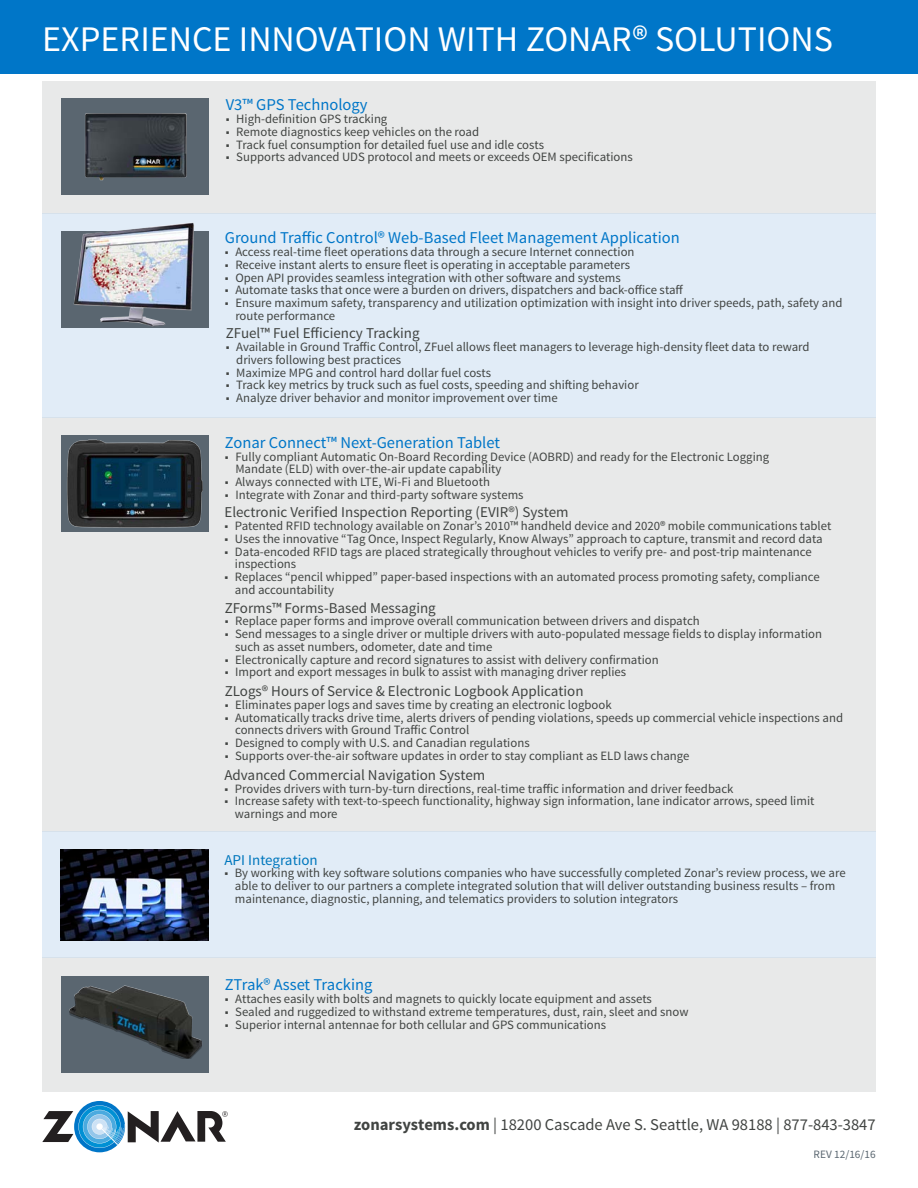
<style>
.page{position:relative;width:918px;height:1188px;background:#fff}
.page>*{position:absolute;margin:0;border:0;box-sizing:border-box;transform-origin:0 0}
.t1{font:36px "Source Sans Pro";color:#fff}
.Sub-head{font:16.5px "Source Sans Pro";color:#0076c8}
.t2{font:16.5px "Source Sans Pro";color:#414442}
.Sub-head-2{font:15px "Source Sans Pro";color:#414442}
.Sub-head-3{font:15px "Source Sans Pro";color:#0077bd}
.t3{font:12.75px/12.8px "Source Sans Pro";color:#414442}
.t4{font:11.25px "Source Sans Pro";color:#5a6670}
.s1{font-weight:700}
</style>
<div class="page">
<div style="left:0;top:0;width:918px;height:73px;background:#0076c8"></div>
<div style="left:42px;top:81px;width:834px;height:132px;background:#e8e9e9"></div>
<div style="left:42px;top:417px;width:834px;height:414px;background:#e8e9e9"></div>
<div style="left:42px;top:213px;width:834px;height:205px;background:#e1ecf7"></div>
<div style="left:61px;top:98px;width:148px;height:97px;background:#5a6670"></div>
<div style="left:61px;top:231px;width:148px;height:97px;background:#5a6670"></div>
<img style="left:73px;top:222px;width:121px;height:104px">
<div style="left:42px;top:958px;width:834px;height:134px;background:#e8e9e9"></div>
<div style="left:61px;top:976px;width:148px;height:97px;background:#5a6670"></div>
<img style="left:69px;top:985px;width:133px;height:73px">
<img style="left:85px;top:113px;width:102px;height:67px">
<div style="left:42px;top:831px;width:834px;height:127px;background:#e1ecf7"></div>
<img style="left:60px;top:849px;width:148px;height:92px">
<img style="left:63px;top:435px;width:146px;height:97px">
<svg style="left:42px;top:1101px;width:186px;height:51px"></svg>
<p class="t1" style="left:42px;top:17px;width:792px">EXPERIENCE INNOVATION WITH ZONAR® SOLUTIONS</p>
<p class="Sub-head" style="left:226px;top:95px;width:143px">V3™ GPS Technology</p>
<p class="t3" style="left:226px;top:113px;width:163px">■ High-definition GPS tracking</p>
<p class="t3" style="left:226px;top:125px;width:255px">■ Remote diagnostics keep vehicles on the road</p>
<p class="t3" style="left:226px;top:138px;width:320px">■ Track fuel consumption for detailed fuel use and idle costs</p>
<p class="t3" style="left:226px;top:151px;width:409px">■ Supports advanced UDS protocol and meets or exceeds OEM specifications</p>
<p class="Sub-head" style="left:225px;top:228px;width:457px">Ground Traffic Control® Web-Based Fleet Management Application</p>
<p class="t3" style="left:225px;top:246px;width:411px">■ Access real-time fleet operations data through a secure Internet connection</p>
<p class="t3" style="left:225px;top:258px;width:407px">■ Receive instant alerts to ensure fleet is operating in acceptable parameters</p>
<p class="t3" style="left:225px;top:271px;width:398px">■ Open API provides seamless integration with other software and systems</p>
<p class="t3" style="left:225px;top:284px;width:460px">■ Automate tasks that once were a burden on drivers, dispatchers and back-office staff</p>
<p class="t3" style="left:235px;top:297px;width:609px;text-indent:-11px">■ Ensure maximum safety, transparency and utilization optimization with insight into driver speeds, path, safety and route performance</p>
<p class="Sub-head-2" style="left:226px;top:324px;width:195px">ZFuel™ Fuel Efficiency Tracking</p>
<p class="t3" style="left:236px;top:341px;width:575px;text-indent:-11px">■ Available in Ground Traffic Control, ZFuel allows fleet managers to leverage high-density fleet data to reward drivers following best practices</p>
<p class="t3" style="left:226px;top:366px;width:267px">■ Maximize MPG and control hard dollar fuel costs</p>
<p class="t3" style="left:226px;top:379px;width:414px">■ Track key metrics by truck such as fuel costs, speeding and shifting behavior</p>
<p class="t3" style="left:226px;top:392px;width:333px">■ Analyze driver behavior and monitor improvement over time</p>
<p class="Sub-head" style="left:225px;top:432px;width:277px">Zonar Connect™ Next-Generation Tablet</p>
<p class="t3" style="left:235px;top:450px;width:535px;text-indent:-11px">■ Fully compliant Automatic On-Board Recording Device (AOBRD) and ready for the Electronic Logging<br>Mandate (ELD) with over-the-air update capability</p>
<p class="t3" style="left:225px;top:476px;width:267px">■ Always connected with LTE, Wi-Fi and Bluetooth</p>
<p class="t3" style="left:225px;top:489px;width:300px">■ Integrate with Zonar and third-party software systems</p>
<p class="Sub-head-2" style="left:224px;top:503px;width:346px">Electronic Verified Inspection Reporting (EVIR®) System</p>
<p class="t3" style="left:224px;top:520px;width:608px">■ Patented RFID technology available on Zonar’s 2010™ handheld device and 2020® mobile communications tablet</p>
<p class="t3" style="left:224px;top:533px;width:600px">■ Uses the innovative “Tag Once, Inspect Regularly, Know Always” approach to capture, transmit and record data</p>
<p class="t3" style="left:235px;top:545px;width:578px;text-indent:-11px">■ Data-encoded RFID tags are placed strategically throughout vehicles to verify pre- and post-trip maintenance inspections</p>
<p class="t3" style="left:235px;top:571px;width:586px;text-indent:-11px">■ Replaces “pencil whipped” paper-based inspections with an automated process promoting safety, compliance and accountability</p>
<p class="Sub-head-2" style="left:225px;top:598px;width:213px">ZForms™ Forms-Based Messaging</p>
<p class="t3" style="left:225px;top:615px;width:477px">■ Replace paper forms and improve overall communication between drivers and dispatch</p>
<p class="t3" style="left:235px;top:628px;width:588px;text-indent:-11px">■ Send messages to a single driver or multiple drivers with auto-populated message fields to display information such as asset numbers, odometer, date and time</p>
<p class="t3" style="left:225px;top:653px;width:436px">■ Electronically capture and record signatures to assist with delivery confirmation</p>
<p class="t3" style="left:225px;top:666px;width:403px">■ Import and export messages in bulk to assist with managing driver replies</p>
<p class="Sub-head-2" style="left:225px;top:682px;width:360px">ZLogs® Hours of Service &amp; Electronic Logbook Application</p>
<p class="t3" style="left:225px;top:699px;width:389px">■ Eliminates paper logs and saves time by creating an electronic logbook</p>
<p class="t3" style="left:235px;top:711px;width:609px;text-indent:-11px">■ Automatically tracks drive time, alerts drivers of pending violations, speeds up commercial vehicle inspections and connects drivers with Ground Traffic Control</p>
<p class="t3" style="left:225px;top:737px;width:307px">■ Designed to comply with U.S. and Canadian regulations</p>
<p class="t3" style="left:225px;top:750px;width:466px">■ Supports over-the-air software updates in order to stay compliant as ELD laws change</p>
<p class="Sub-head-2" style="left:224px;top:766px;width:262px">Advanced Commercial Navigation System</p>
<p class="t3" style="left:224px;top:782px;width:511px">■ Provides drivers with turn-by-turn directions, real-time traffic information and driver feedback</p>
<p class="t3" style="left:235px;top:795px;width:581px;text-indent:-11px">■ Increase safety with text-to-speech functionality, highway sign information, lane indicator arrows, speed limit warnings and more</p>
<p class="Sub-head-3" style="left:224px;top:850px;width:95px">API Integration</p>
<p class="t3" style="left:235px;top:867px;width:612px;text-indent:-11px">■ By working with key software solutions companies who have successfully completed Zonar’s review process, we are able to deliver to our partners a complete integrated solution that will deliver outstanding business results – from maintenance, diagnostic, planning, and telematics providers to solution integrators</p>
<p class="Sub-head" style="left:225px;top:975px;width:149px">ZTrak® Asset Tracking</p>
<p class="t3" style="left:225px;top:993px;width:429px">■ Attaches easily with bolts and magnets to quickly locate equipment and assets</p>
<p class="t3" style="left:225px;top:1005px;width:465px">■ Sealed and ruggedized to withstand extreme temperatures, dust, rain, sleet and snow</p>
<p class="t3" style="left:225px;top:1018px;width:383px">■ Superior internal antennae for both cellular and GPS communications</p>
<p class="t2" style="left:354px;top:1115px;width:523px"><span class="s1">zonarsystems.com</span> | 18200 Cascade Ave S. Seattle, WA 98188 | 877-843-3847</p>
<p class="t4" style="left:814px;top:1148px;width:64px">REV 12/16/16</p>
</div>
